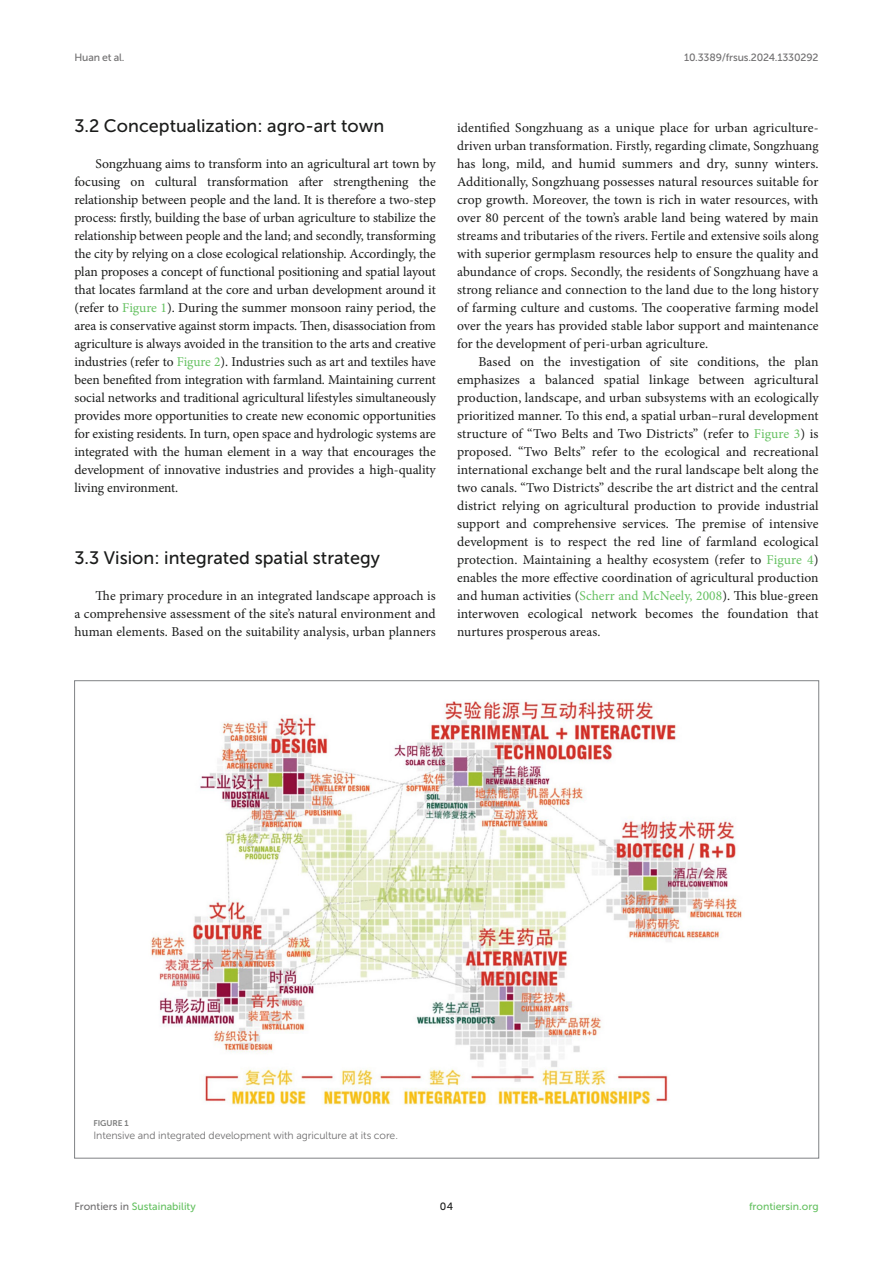
<style>
.page{position:relative;width:893px;height:1263px;background:#fff}
.page>*{position:absolute;margin:0;border:0;box-sizing:border-box;transform-origin:0 0}
.HEAD_2{font:18px "Museo Sans 500";color:#1b1c1b}
.TEXT_FLUSH{font:13.5px/18px "Minion Pro";color:#1b1c1b;text-align:justify}
.TEXT{font:13.5px/18px "Minion Pro";letter-spacing:.005em;color:#1b1c1b;text-align:justify}
.FIG_LEG{font:10.5px "Museo Sans 300";letter-spacing:-.01em;color:#706f70}
.t1{font:10.5px "Museo Sans 500";color:#65c161}
.t2{font:10.5px "Museo Sans 500";letter-spacing:-.015em;color:#706f70}
.t3{font:10.5px "Museo Sans 500";color:#1b1c1b}
.FIG_HD{font:8.25px "Museo Sans 700";letter-spacing:-.01em;color:#7e7f7f}
.s1{color:#65c161}
.s2{color:#706f70}
</style>
<div class="page">
<img style="left:151px;top:701px;width:591px;height:404px">
<p class="t2" style="left:74px;top:51px;width:52px">Huan et al.</p>
<p class="t2" style="left:684px;top:51px;width:136px">10.3389/frsus.2024.1330292</p>
<p class="HEAD_2" style="left:74px;top:116px;width:311px">3.2 Conceptualization: agro-art town</p>
<p class="TEXT_FLUSH" style="left:74px;top:155px;width:363px;text-indent:21px">Songzhuang aims to transform into an agricultural art town by focusing on cultural transformation after strengthening the relationship between people and the land. It is therefore a two-step process: firstly, building the base of urban agriculture to stabilize the relationship between people and the land; and secondly, transforming the city by relying on a close ecological relationship. Accordingly, the plan proposes a concept of functional positioning and spatial layout that locates farmland at the core and urban development around it (refer to <span class="s1">Figure 1</span>). During the summer monsoon rainy period, the area is conservative against storm impacts. Then, disassociation from agriculture is always avoided in the transition to the arts and creative industries (refer to <span class="s1">Figure 2</span>). Industries such as art and textiles have been benefited from integration with farmland. Maintaining current social networks and traditional agricultural lifestyles simultaneously provides more opportunities to create new economic opportunities for existing residents. In turn, open space and hydrologic systems are integrated with the human element in a way that encourages the development of innovative industries and provides a high-quality living environment.</p>
<p class="HEAD_2" style="left:74px;top:548px;width:307px">3.3 Vision: integrated spatial strategy</p>
<p class="TEXT_FLUSH" style="left:74px;top:587px;width:363px;text-indent:21px">The primary procedure in an integrated landscape approach is a comprehensive assessment of the site’s natural environment and human elements. Based on the suitability analysis, urban planners</p>
<p class="TEXT_FLUSH" style="left:457px;top:119px;width:363px">identified Songzhuang as a unique place for urban agriculture&shy;driven urban transformation. Firstly, regarding climate, Songzhuang has long, mild, and humid summers and dry, sunny winters.<br>Additionally, Songzhuang possesses natural resources suitable for crop growth. Moreover, the town is rich in water resources, with over 80 percent of the town’s arable land being watered by main streams and tributaries of the rivers. Fertile and extensive soils along with superior germplasm resources help to ensure the quality and abundance of crops. Secondly, the residents of Songzhuang have a strong reliance and connection to the land due to the long history of farming culture and customs. The cooperative farming model over the years has provided stable labor support and maintenance for the development of peri-urban agriculture.</p>
<p class="TEXT" style="left:457px;top:353px;width:363px;text-indent:21px">Based on the investigation of site conditions, the plan emphasizes a balanced spatial linkage between agricultural production, landscape, and urban subsystems with an ecologically prioritized manner. To this end, a spatial urban–rural development structure of “Two Belts and Two Districts” (refer to <span class="s1">Figure 3</span>) is proposed. “Two Belts” refer to the ecological and recreational international exchange belt and the rural landscape belt along the two canals. “Two Districts” describe the art district and the central district relying on agricultural production to provide industrial support and comprehensive services. The premise of intensive development is to respect the red line of farmland ecological protection. Maintaining a healthy ecosystem (refer to <span class="s1">Figure 4</span>) enables the more effective coordination of agricultural production and human activities (<span class="s1">Scherr and McNeely, 2008</span>). This blue-green interwoven ecological network becomes the foundation that nurtures prosperous areas.</p>
<p class="FIG_HD" style="left:94px;top:1118px;width:37px">FIGURE 1</p>
<p class="FIG_LEG" style="left:94px;top:1130px;width:306px">Intensive and integrated development with agriculture at its core.</p>
<p class="t1" style="left:74px;top:1200px;width:123px"><span class="s2">Frontiers in</span> Sustainability</p>
<p class="t3" style="left:440px;top:1200px;width:15px">04</p>
<p class="t1" style="left:749px;top:1200px;width:71px">frontiersin.org</p>
</div>
